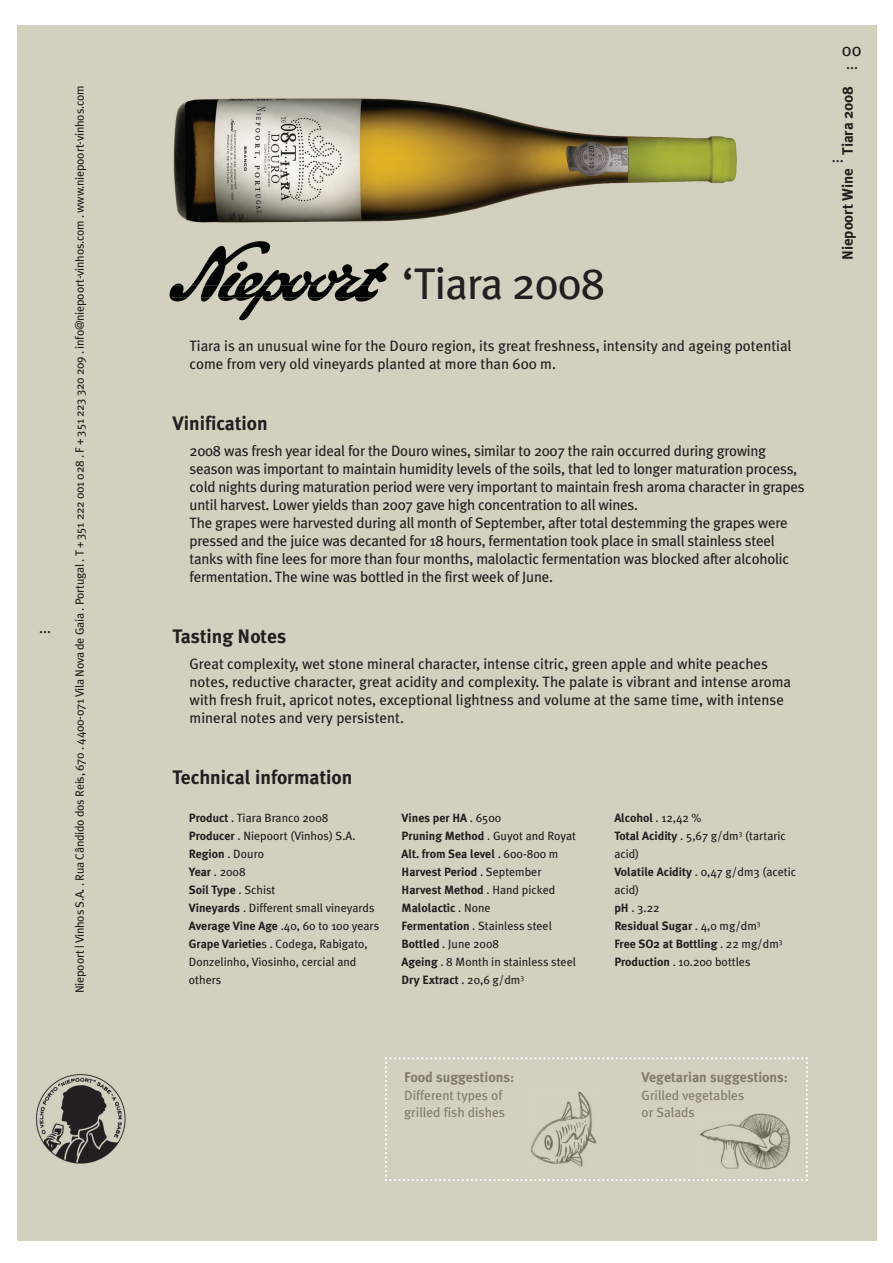
<style>
.page{position:relative;width:893px;height:1263px;background:#fff}
.page>*{position:absolute;margin:0;border:0;box-sizing:border-box;transform-origin:0 0}
.t1{font:44.25px "Meta Plus";letter-spacing:-.015em;color:#231f20}
.t2{font:700 19.5px "Meta Plus";color:#231f20}
.t3{font:18.15px "Meta Plus";color:#231f20}
.t4{font:15px/18px "Meta Plus";letter-spacing:-.015em;color:#231f20}
.t5{font:700 15px "Meta Plus";color:#231f20}
.t6{font:700 14.1px "Meta Plus";color:#847a6b}
.t7{font:13.5px/17.2px "Meta Plus";color:#847a6b}
.t8{font:12px/18px "Meta Plus";color:#231f20}
.t9{font:700 12px/18px "Meta Plus";color:#231f20}
.t10{font:12px "Meta Plus";letter-spacing:-.02em;color:#231f20}
.s1{font-weight:700}
.s2{font-weight:400}
.s3{font-size:13.5px}
</style>
<div class="page">
<div style="left:17px;top:25px;width:859px;height:1216px;background:#d3d0c0"></div>
<svg style="left:169px;top:239px;width:220px;height:83px;background:#9e9c90"></svg>
<svg style="left:385px;top:1057px;width:423px;height:124px;background:#cfccbc"></svg>
<p class="t4" style="left:39px;top:618px;width:13px">...</p>
<p class="t3" style="left:842px;top:39px;width:21px">00</p>
<p class="t4" style="left:846px;top:55px;width:13px">...</p>
<p class="t10" style="left:73px;top:993px;width:909px;rotate:-90deg">Niepoort | Vinhos S.A. . Rua Cândido dos Reis, 670 . 4400-071 Vila Nova de Gaia . Portugal . T + 351 222 001 028 . F + 351 223 320 209 . info@niepoort-vinhos.com . www.niepoort-vinhos.com</p>
<p class="t5" style="left:839px;top:260px;width:176px;rotate:-90deg">Niepoort Wine Tiara 2008</p>
<p class="t4" style="left:832px;top:148px;width:13px">...</p>
<h1 class="t1" style="left:402px;top:258px;width:205px">‘Tiara 2008</h1>
<p class="t4" style="left:190px;top:337px;width:603px">Tiara is an unusual wine for the Douro region, its great freshness, intensity and ageing potential come from very old vineyards planted at more than 600 m.</p>
<h2 class="t2" style="left:173px;top:412px;width:97px">Vinification</h2>
<p class="t4" style="left:190px;top:442px;width:617px">2008 was fresh year ideal for the Douro wines, similar to 2007 the rain occurred during growing season was important to maintain humidity levels of the soils, that led to longer maturation process, cold nights during maturation period were very important to maintain fresh aroma character in grapes until harvest. Lower yields than 2007 gave high concentration to all wines.<br>The grapes were harvested during all month of September, after total destemming the grapes were pressed and the juice was decanted for 18 hours, fermentation took place in small stainless steel tanks with fine lees for more than four months, malolactic fermentation was blocked after alcoholic fermentation. The wine was bottled in the first week of June.</p>
<h2 class="t2" style="left:173px;top:625px;width:115px">Tasting Notes</h2>
<p class="t4" style="left:190px;top:655px;width:603px">Great complexity, wet stone mineral character, intense citric, green apple and white peaches notes, reductive character, great acidity and complexity. The palate is vibrant and intense aroma with fresh fruit, apricot notes, exceptional lightness and volume at the same time, with intense mineral notes and very persistent.</p>
<h2 class="t2" style="left:173px;top:766px;width:181px">Technical information</h2>
<p class="t8" style="left:189px;top:809px;width:192px"><span class="s1">Product</span> . Tiara Branco 2008<br><span class="s1">Producer</span> . Niepoort (Vinhos) S.A.<br><span class="s1">Region</span> . Douro<br><span class="s1">Year</span> . 2008<br><span class="s1">Soil Type</span> . Schist<br><span class="s1">Vineyards</span> . Different small vineyards<br><span class="s1">Average Vine Age</span> .40, 60 to 100 years<br><span class="s1">Grape Varietie</span>s . Codega, Rabigato,<br>Donzelinho, Viosinho, cercial and others</p>
<p class="t9" style="left:402px;top:809px;width:176px">Vines per HA <span class="s2">. 6500<br></span>Pruning Method <span class="s2">. Guyot and Royat<br></span>Alt. from Sea level <span class="s2">. 600-800 m<br></span>Harvest Period <span class="s2">. September<br></span>Harvest Method <span class="s2">. Hand picked<br></span>Malolactic <span class="s2">. None<br></span>Fermentation <span class="s2">. Stainless steel<br></span>Bottled <span class="s2">. June 2008<br></span>Ageing <span class="s2">. 8 Month in stainless steel<br></span>Dry Extract <span class="s2">. 20,6 g/dm</span><sup>3</sup></p>
<p class="t8" style="left:614px;top:809px;width:183px"><span class="s1">Alcohol</span> . 12,42 %<br><span class="s1">Total Acidity</span> . 5,67 g/dm<sup>3</sup> (tartaric acid)<br><span class="s1">Volatile Acidity</span> . 0,47 g/dm3 (acetic acid)<br><span class="s1">pH</span> . 3.22<br><span class="s1">Residual Sugar</span> . 4,0 mg/dm<sup>3<br></sup><span class="s1">Free SO2 at Bottling</span> . 22 mg/dm<sup>3<br></sup><span class="s1">Production</span> . 10.200 bottles</p>
<p class="t6" style="left:404px;top:1069px;width:111px">Food suggestions<span class="s3">:</span></p>
<p class="t7" style="left:404px;top:1086px;width:102px">Different types of grilled fish dishes</p>
<p class="t6" style="left:641px;top:1069px;width:148px">Vegetarian suggestions<span class="s3">:</span></p>
<p class="t7" style="left:641px;top:1086px;width:104px">Grilled vegetables or Salads</p>
</div>
